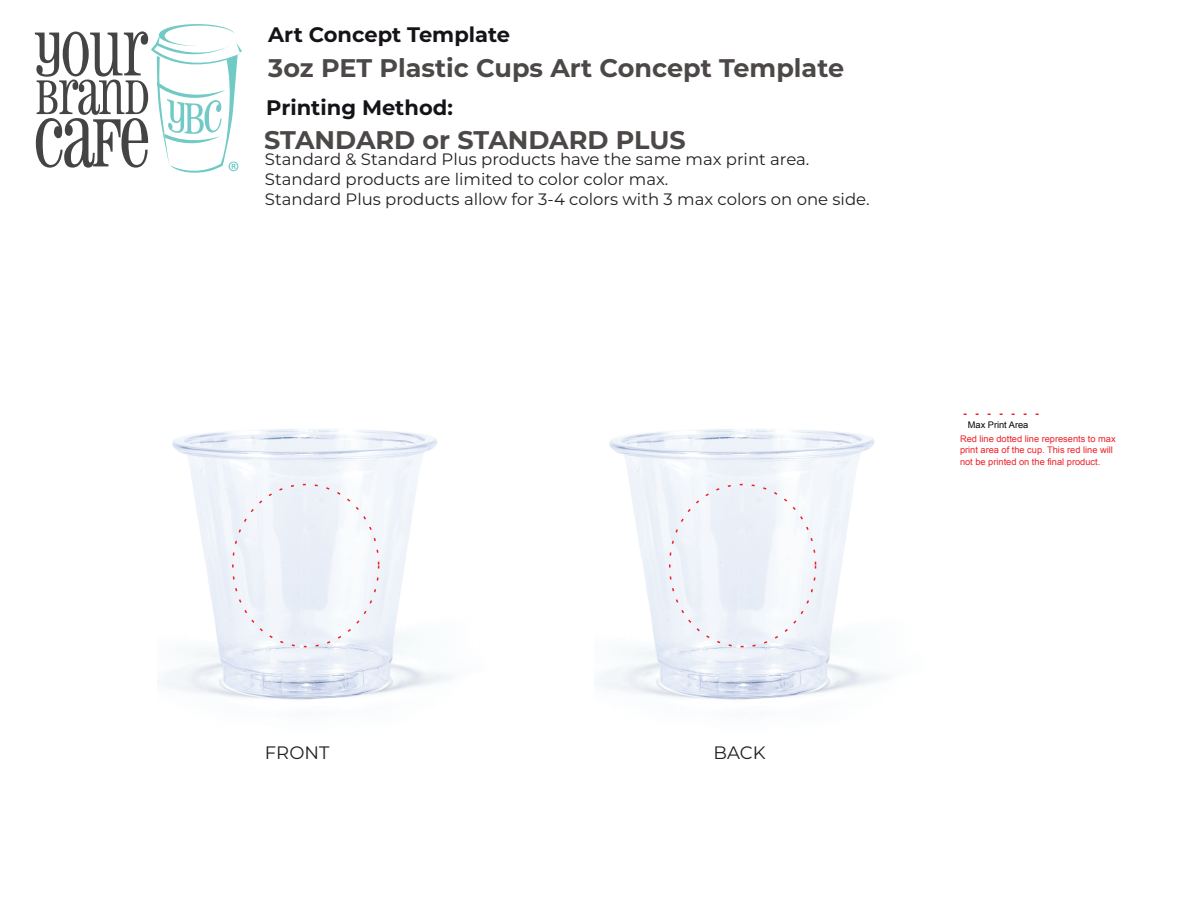
<style>
.page{position:relative;width:1188px;height:918px;background:#fff}
.page>*{position:absolute;margin:0;border:0;box-sizing:border-box;transform-origin:0 0}
.t1{font:700 25.5px "Montserrat";color:#4b4847}
.t2{font:700 21px "Montserrat";color:#151317}
.t3{font:18px "Montserrat";color:#231f20}
.t4{font:16.5px/19.8px "Montserrat";color:#231f20}
.t5{font:9.15px/11.2px "Arial";color:#ed1f26}
.t6{font:9.15px "Arial";color:#050504}
</style>
<div class="page">
<svg style="left:35px;top:24px;width:207px;height:149px"></svg>
<img style="left:596px;top:429px;width:293px;height:271px">
<svg style="left:964px;top:414px;width:75px;height:1px"></svg>
<img style="left:159px;top:429px;width:293px;height:271px">
<p class="t2" style="left:268px;top:20px;width:243px">Art Concept Template</p>
<h1 class="t1" style="left:268px;top:49px;width:577px">3oz PET Plastic Cups Art Concept Template</h1>
<p class="t2" style="left:266px;top:92px;width:188px">Printing Method:</p>
<h1 class="t1" style="left:264px;top:121px;width:423px">STANDARD or STANDARD PLUS</h1>
<p class="t4" style="left:265px;top:149px;width:606px">Standard &amp; Standard Plus products have the same max print area.<br>Standard products are limited to color color max.<br>Standard Plus products allow for 3-4 colors with 3 max colors on one side.</p>
<p class="t6" style="left:968px;top:419px;width:62px">Max Print Area</p>
<p class="t5" style="left:960px;top:433px;width:157px">Red line dotted line represents to max print area of the cup. This red line will not be printed on the final product.</p>
<p class="t3" style="left:265px;top:740px;width:66px">FRONT</p>
<p class="t3" style="left:714px;top:740px;width:54px">BACK</p>
</div>
